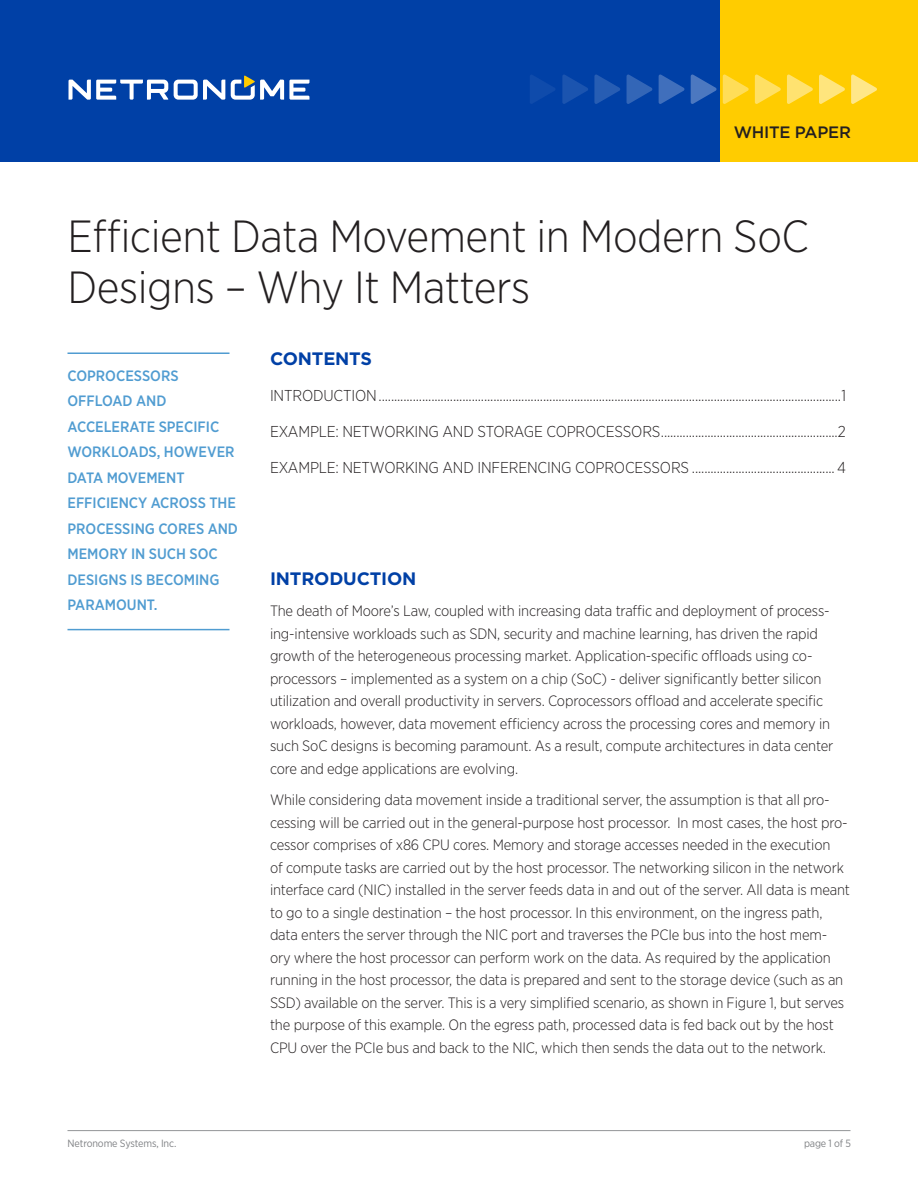
<style>
.page{position:relative;width:918px;height:1188px;background:#fff}
.page>*{position:absolute;margin:0;border:0;box-sizing:border-box;transform-origin:0 0}
._00_Title{font:300 45px/51px "Gotham Narrow";letter-spacing:-.01em;color:#231f20}
._01_Heading_1{font:700 18px "Gotham";letter-spacing:-.01em;color:#0040a6}
.t1{font:500 16.5px "Gotham";letter-spacing:-.015em;color:#231f20}
.t2{font:300 15.75px "Gotham Narrow";letter-spacing:-.01em;color:#231f20}
._01_Body{font:300 15px/22.5px "Gotham Narrow";letter-spacing:-.01em;color:#231f20}
._02_Sidebar_Callout{font:500 15px/25.5px "Gotham Narrow";color:#509cd1}
.t3{font:10.5px "Gotham Narrow";letter-spacing:-.01em;color:#808285}
</style>
<div class="page">
<div style="left:719px;top:0;width:199px;height:162px;background:#fc0"></div>
<div style="left:0;top:0;width:719px;height:162px;background:#0040a6"></div>
<svg style="left:851px;top:75px;width:26px;height:29px"></svg>
<svg style="left:819px;top:75px;width:26px;height:29px"></svg>
<svg style="left:787px;top:75px;width:26px;height:29px"></svg>
<svg style="left:755px;top:75px;width:26px;height:29px"></svg>
<svg style="left:723px;top:75px;width:26px;height:29px"></svg>
<svg style="left:691px;top:75px;width:26px;height:29px"></svg>
<svg style="left:659px;top:75px;width:25px;height:29px"></svg>
<svg style="left:627px;top:75px;width:25px;height:29px"></svg>
<svg style="left:594px;top:75px;width:26px;height:29px"></svg>
<svg style="left:562px;top:75px;width:26px;height:29px"></svg>
<svg style="left:530px;top:75px;width:25px;height:29px"></svg>
<hr style="left:68px;top:1130px;width:782px;height:1px;background:#939598">
<svg style="left:69px;top:80px;width:99px;height:20px"></svg>
<svg style="left:174px;top:80px;width:51px;height:20px"></svg>
<svg style="left:231px;top:76px;width:78px;height:24px"></svg>
<hr style="left:68px;top:352px;width:162px;height:2px;background:#509cd1">
<hr style="left:68px;top:629px;width:162px;height:1px;background:#509cd1">
<p class="t1" style="left:734px;top:122px;width:119px">WHITE PAPER</p>
<p class="_00_Title" style="left:68px;top:210px;width:743px">Efficient Data Movement in Modern SoC<br>Designs – Why It Matters</p>
<p class="_02_Sidebar_Callout" style="left:68px;top:363px;width:172px">COPROCESSORS<br>OFFLOAD AND<br>ACCELERATE SPECIFIC<br>WORKLOADS, HOWEVER<br>DATA MOVEMENT<br>EFFICIENCY ACROSS THE<br>PROCESSING CORES AND<br>MEMORY IN SUCH SOC<br>DESIGNS IS BECOMING<br>PARAMOUNT.</p>
<p class="_01_Heading_1" style="left:270px;top:347px;width:104px">CONTENTS</p>
<p class="t2" style="left:270px;top:386px;width:578px">INTRODUCTION.....................................................................................................................................................1</p>
<p class="t2" style="left:270px;top:422px;width:577px">EXAMPLE: NETWORKING AND STORAGE COPROCESSORS.........................................................2</p>
<p class="t2" style="left:270px;top:458px;width:578px">EXAMPLE: NETWORKING AND INFERENCING COPROCESSORS .............................................. 4</p>
<p class="_01_Heading_1" style="left:270px;top:566px;width:148px">INTRODUCTION</p>
<p class="_01_Body" style="left:270px;top:599px;width:565px">The death of Moore’s Law, coupled with increasing data traffic and deployment of process&shy;ing-intensive workloads such as SDN, security and machine learning, has driven the rapid growth of the heterogeneous processing market. Application-specific offloads using co&shy;processors – implemented as a system on a chip (SoC) - deliver significantly better silicon utilization and overall productivity in servers. Coprocessors offload and accelerate specific workloads, however, data movement efficiency across the processing cores and memory in such SoC designs is becoming paramount. As a result, compute architectures in data center core and edge applications are evolving.</p>
<p class="_01_Body" style="left:270px;top:788px;width:582px">While considering data movement inside a traditional server, the assumption is that all pro&shy;cessing will be carried out in the general-purpose host processor. In most cases, the host pro&shy;cessor comprises of x86 CPU cores. Memory and storage accesses needed in the execution<br>of compute tasks are carried out by the host processor. The networking silicon in the network interface card (NIC) installed in the server feeds data in and out of the server. All data is meant to go to a single destination – the host processor. In this environment, on the ingress path, data enters the server through the NIC port and traverses the PCIe bus into the host mem&shy;ory where the host processor can perform work on the data. As required by the application running in the host processor, the data is prepared and sent to the storage device (such as an SSD) available on the server. This is a very simplified scenario, as shown in Figure 1, but serves the purpose of this example. On the egress path, processed data is fed back out by the host CPU over the PCIe bus and back to the NIC, which then sends the data out to the network.</p>
<p class="t3" style="left:68px;top:1137px;width:110px">Netronome Systems, Inc.</p>
<p class="t3" style="left:804px;top:1137px;width:49px">page 1 of 5</p>
</div>
